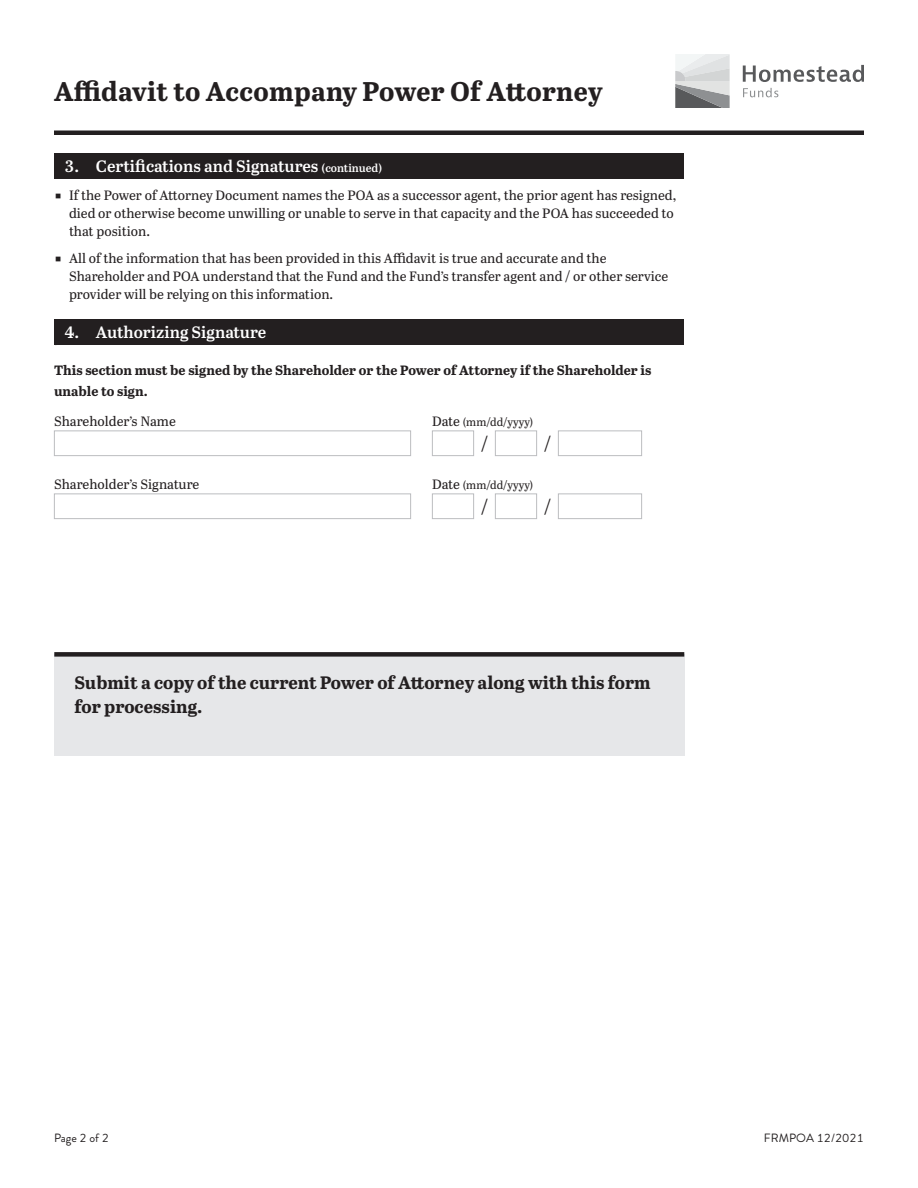
<style>
.page{position:relative;width:918px;height:1188px;background:#fff}
.page>*{position:absolute;margin:0;border:0;box-sizing:border-box;transform-origin:0 0}
.t1{font:700 27px "Abril Text";letter-spacing:.01em;color:#231f20}
._4_Body_9_12{font:700 18px/24px "Abril Text";color:#231f20}
._4_Form_Glyph_12_15{font:18px "Abril Text";color:#231f20}
._1_Section_Title_11{font:600 16.5px "Abril Text";color:#fff}
._1_Form_Label_9_14{font:13.5px/18px "Abril Text";color:#231f20}
._1_Form_Label_9_14-2{font:700 13.5px/21px "Abril Text";color:#231f20}
.t2{font:12px "Brandon Grotesque";color:#231f20}
._1_Form_Label_9_14-3{font:11.25px "Abril Text";color:#231f20}
.s1{font-size:11.25px}
.s2{font-size:13.5px}
</style>
<div class="page">
<svg style="left:743px;top:65px;width:121px;height:17px"></svg>
<svg style="left:743px;top:88px;width:35px;height:9px"></svg>
<svg style="left:675px;top:54px;width:55px;height:54px;background:#bdbfc0"></svg>
<div style="left:54px;top:130px;width:810px;height:5px;background:#231f20"></div>
<div style="left:54px;top:153px;width:630px;height:25px;background:#231f20"></div>
<div style="left:54px;top:320px;width:630px;height:25px;background:#231f20"></div>
<div style="left:54px;top:430px;width:357px;height:26px;background:#fff;border:1px solid #bcbdc0"></div>
<div style="left:432px;top:430px;width:42px;height:26px;background:#fff;border:1px solid #bcbdc0"></div>
<div style="left:495px;top:430px;width:42px;height:26px;background:#fff;border:1px solid #bcbdc0"></div>
<div style="left:558px;top:430px;width:84px;height:26px;background:#fff;border:1px solid #bcbdc0"></div>
<div style="left:54px;top:494px;width:357px;height:25px;background:#fff;border:1px solid #bcbdc0"></div>
<div style="left:432px;top:494px;width:42px;height:25px;background:#fff;border:1px solid #bcbdc0"></div>
<div style="left:495px;top:494px;width:42px;height:25px;background:#fff;border:1px solid #bcbdc0"></div>
<div style="left:558px;top:494px;width:84px;height:25px;background:#fff;border:1px solid #bcbdc0"></div>
<div style="left:54px;top:654px;width:630px;height:102px;background:#e6e7e9"></div>
<div style="left:54px;top:652px;width:630px;height:5px;background:#231f20"></div>
<h1 class="t1" style="left:54px;top:72px;width:550px">Affidavit to Accompany Power Of Attorney</h1>
<p class="_1_Section_Title_11" style="left:64px;top:154px;width:319px">3. Certifications and Signatures <span class="s1">(continued)</span></p>
<p class="_1_Form_Label_9_14" style="left:69px;top:185px;width:609px">If the Power of Attorney Document names the POA as a successor agent, the prior agent has resigned, died or otherwise become unwilling or unable to serve in that capacity and the POA has succeeded to that position.</p>
<p class="_1_Form_Label_9_14" style="left:69px;top:249px;width:601px">All of the information that has been provided in this Affidavit is true and accurate and the<br>Shareholder and POA understand that the Fund and the Fund’s transfer agent and / or other service provider will be relying on this information.</p>
<p class="_1_Section_Title_11" style="left:64px;top:320px;width:203px">4. Authorizing Signature</p>
<p class="_1_Form_Label_9_14-2" style="left:54px;top:359px;width:599px">This section must be signed by the Shareholder or the Power of Attorney if the Shareholder is unable to sign.</p>
<p class="_1_Form_Label_9_14" style="left:54px;top:412px;width:123px">Shareholder’s Name</p>
<p class="_1_Form_Label_9_14-3" style="left:432px;top:414px;width:103px"><span class="s2">Date</span> (mm/dd/yyyy)</p>
<p class="_4_Form_Glyph_12_15" style="left:481px;top:431px;width:8px">/</p>
<p class="_4_Form_Glyph_12_15" style="left:544px;top:431px;width:8px">/</p>
<p class="_1_Form_Label_9_14" style="left:54px;top:475px;width:147px">Shareholder’s Signature</p>
<p class="_1_Form_Label_9_14-3" style="left:432px;top:477px;width:103px"><span class="s2">Date</span> (mm/dd/yyyy)</p>
<p class="_4_Form_Glyph_12_15" style="left:481px;top:494px;width:8px">/</p>
<p class="_4_Form_Glyph_12_15" style="left:544px;top:494px;width:8px">/</p>
<p class="_4_Body_9_12" style="left:75px;top:669px;width:578px">Submit a copy of the current Power of Attorney along with this form for processing.</p>
<p class="t2" style="left:54px;top:1130px;width:56px">Page 2 of 2</p>
<p class="t2" style="left:764px;top:1130px;width:102px">FRMPOA 12/2021</p>
</div>
